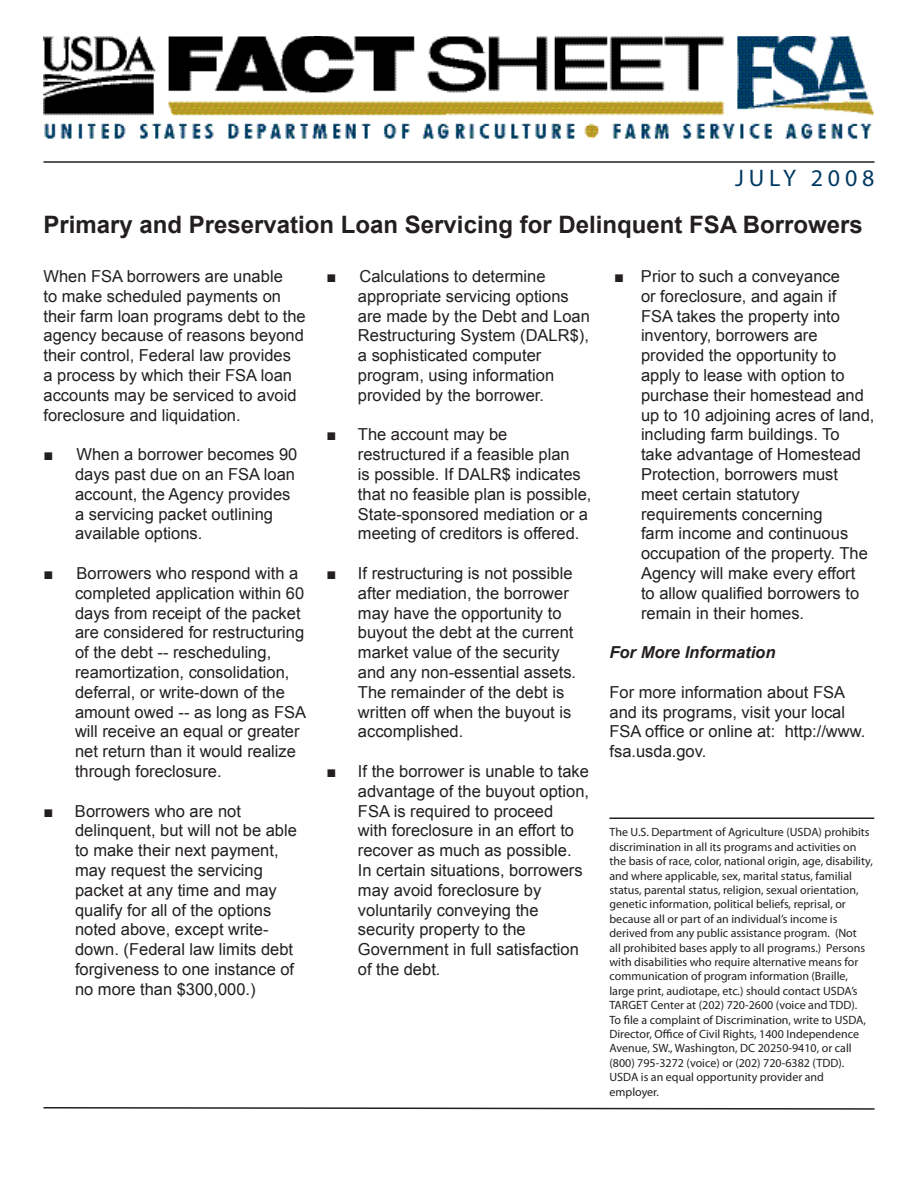
<style>
.page{position:relative;width:918px;height:1188px;background:#fff}
.page>*{position:absolute;margin:0;border:0;box-sizing:border-box;transform-origin:0 0}
.Fact_Title{font:700 24px "Arial";color:#231f20}
.t1{font:24px "Myriad Pro";letter-spacing:.2em;color:#003a62}
.Body_Text{font:16.5px/19.8px "Arial";color:#231f20}
.Body_Text-2{font:italic 700 16.5px "Arial";color:#231f20}
.t2{font:12px/14.4px "Myriad Pro";color:#231f20}
</style>
<div class="page">
<img style="left:44px;top:36px;width:830px;height:103px">
<hr style="left:44px;top:161px;width:830px;height:2px;background:#231f20">
<svg style="left:43px;top:1107px;width:832px;height:3px"></svg>
<hr style="left:609px;top:818px;width:265px;height:1px;background:#231f20">
<p class="t1" style="left:735px;top:163px;width:141px">JULY 2008</p>
<p class="Fact_Title" style="left:44px;top:209px;width:821px">Primary and Preservation Loan Servicing for Delinquent FSA Borrowers</p>
<p class="Body_Text" style="left:44px;top:266px;width:264px">When FSA borrowers are unable<br>to make scheduled payments on their farm loan programs debt to the agency because of reasons beyond their control, Federal law provides<br>a process by which their FSA loan accounts may be serviced to avoid foreclosure and liquidation.</p>
<p class="Body_Text" style="left:75px;top:445px;width:224px;text-indent:-32px">■ When a borrower becomes 90 days past due on an FSA loan account, the Agency provides a servicing packet outlining available options.</p>
<p class="Body_Text" style="left:75px;top:563px;width:233px;text-indent:-32px">■ Borrowers who respond with a completed application within 60 days from receipt of the packet are considered for restructuring of the debt -- rescheduling, reamortization, consolidation, deferral, or write-down of the amount owed -- as long as FSA will receive an equal or greater net return than it would realize through foreclosure.</p>
<p class="Body_Text" style="left:75px;top:801px;width:223px;text-indent:-32px">■ Borrowers who are not delinquent, but will not be able to make their next payment, may request the servicing packet at any time and may qualify for all of the options noted above, except write&shy;down. (Federal law limits debt forgiveness to one instance of no more than $300,000.)</p>
<p class="Body_Text" style="left:358px;top:266px;width:234px;text-indent:-32px">■ Calculations to determine appropriate servicing options are made by the Debt and Loan<br>Restructuring System (DALR$), a sophisticated computer program, using information provided by the borrower.</p>
<p class="Body_Text" style="left:358px;top:425px;width:235px;text-indent:-32px">■ The account may be restructured if a feasible plan<br>is possible. If DALR$ indicates that no feasible plan is possible,<br>State-sponsored mediation or a meeting of creditors is offered.</p>
<p class="Body_Text" style="left:358px;top:563px;width:220px;text-indent:-32px">■ If restructuring is not possible after mediation, the borrower may have the opportunity to buyout the debt at the current market value of the security and any non-essential assets.<br>The remainder of the debt is written off when the buyout is accomplished.</p>
<p class="Body_Text" style="left:358px;top:761px;width:233px;text-indent:-32px">■ If the borrower is unable to take advantage of the buyout option,<br>FSA is required to proceed<br>with foreclosure in an effort to recover as much as possible.<br>In certain situations, borrowers may avoid foreclosure by voluntarily conveying the security property to the<br>Government in full satisfaction of the debt.</p>
<p class="Body_Text" style="left:641px;top:266px;width:235px;text-indent:-27px">■ Prior to such a conveyance<br>or foreclosure, and again if<br>FSA takes the property into inventory, borrowers are provided the opportunity to apply to lease with option to purchase their homestead and up to 10 adjoining acres of land, including farm buildings. To take advantage of Homestead<br>Protection, borrowers must meet certain statutory requirements concerning<br>farm income and continuous occupation of the property. The<br>Agency will make every effort<br>to allow qualified borrowers to remain in their homes.</p>
<p class="Body_Text-2" style="left:609px;top:642px;width:167px">For More Information</p>
<p class="Body_Text" style="left:610px;top:682px;width:257px">For more information about FSA and its programs, visit your local<br>FSA office or online at: http://www. fsa.usda.gov.</p>
<p class="t2" style="left:609px;top:825px;width:265px">The U.S. Department of Agriculture (USDA) prohibits discrimination in all its programs and activities on the basis of race, color, national origin, age, disability, and where applicable, sex, marital status, familial status, parental status, religion, sexual orientation, genetic information, political beliefs, reprisal, or because all or part of an individual’s income is derived from any public assistance program. (Not<br>all prohibited bases apply to all programs.) Persons with disabilities who require alternative means for communication of program information (Braille, large print, audiotape, etc.) should contact USDA’s TARGET Center at (202) 720-2600 (voice and TDD).<br>To file a complaint of Discrimination, write to USDA, Director, Office of Civil Rights, 1400 Independence Avenue, SW., Washington, DC 20250-9410, or call (800) 795-3272 (voice) or (202) 720-6382 (TDD).<br>USDA is an equal opportunity provider and employer.</p>
</div>
